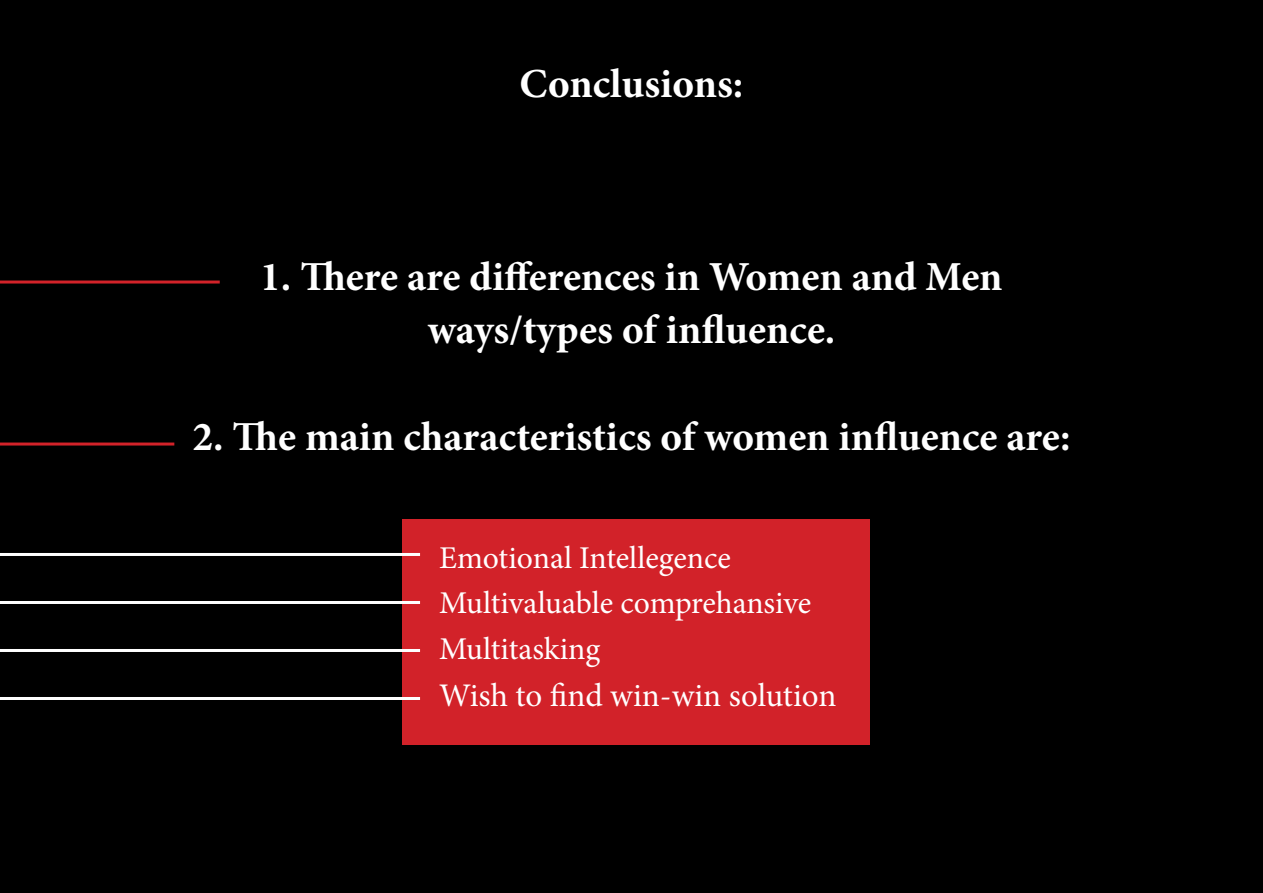
<style>
.page{position:relative;width:1263px;height:893px;background:#000}
.page>*{position:absolute;margin:0;border:0;box-sizing:border-box;transform-origin:0 0}
.t1{font:700 41.25px/53.2px "Minion Pro";color:#fff;text-align:center}
.t2{font:33px "Minion Pro";letter-spacing:-.005em;color:#fff}
.t3{font:31.65px/45.8px "Minion Pro";letter-spacing:-.005em;color:#fff}
</style>
<div class="page">
<div style="left:402px;top:519px;width:468px;height:225px;background:#d22229"></div>
<hr style="left:0;top:281px;width:220px;height:3px;background:#d22229">
<hr style="left:0;top:443px;width:174px;height:3px;background:#d22229">
<hr style="left:0;top:553px;width:420px;height:3px;background:#fff">
<hr style="left:0;top:601px;width:420px;height:3px;background:#fff">
<hr style="left:0;top:649px;width:420px;height:3px;background:#fff">
<hr style="left:0;top:697px;width:420px;height:3px;background:#fff">
<p class="t1" style="left:520px;top:56px;width:225px">Conclusions:</p>
<p class="t1" style="left:260px;top:250px;width:744px">1. There are differences in Women and Men ways/types of influence.</p>
<p class="t1" style="left:192px;top:410px;width:879px">2. The main characteristics of women influence are:</p>
<p class="t3" style="left:439px;top:535px;width:374px">Emotional Intellegence<br>Multivaluable comprehansive<br>Multitasking</p>
<p class="t2" style="left:439px;top:673px;width:399px">Wish to find win-win solution</p>
</div>
